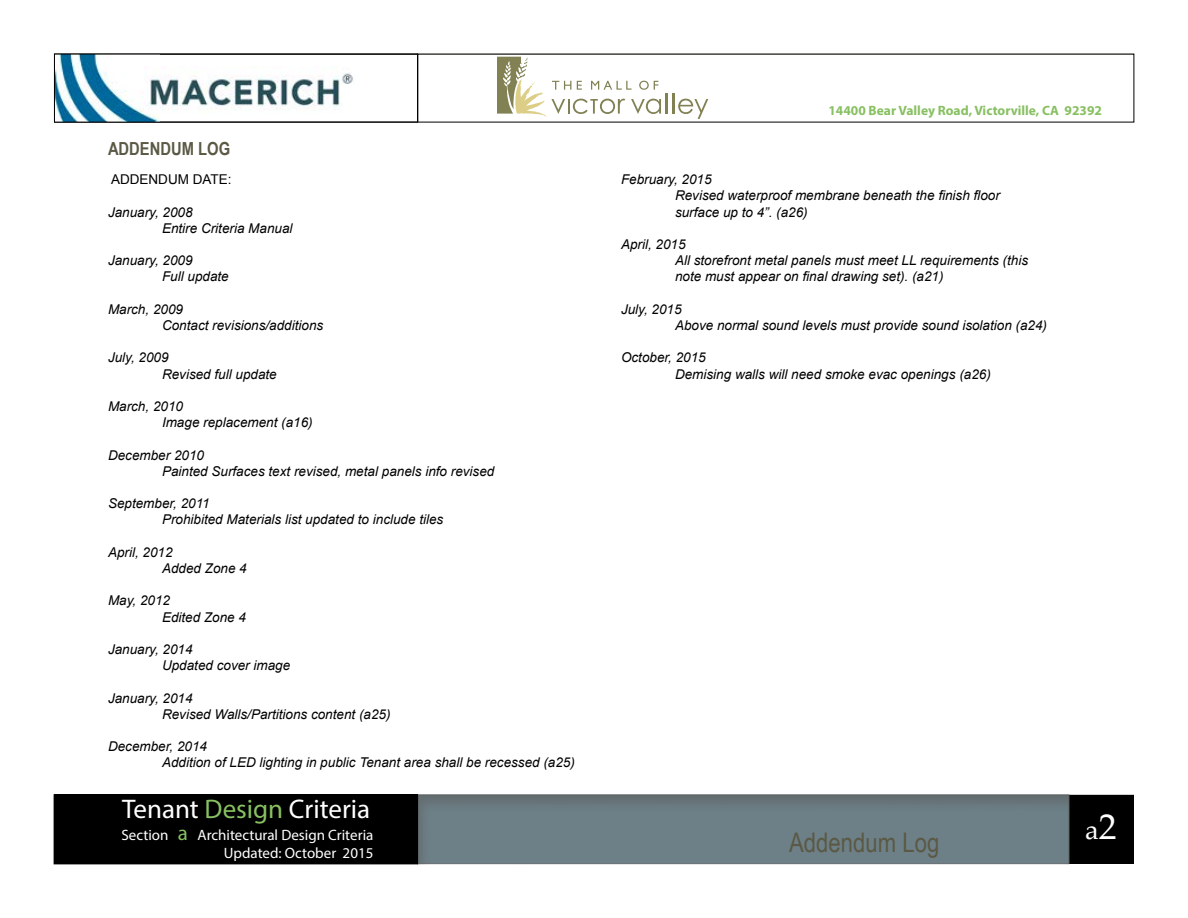
<style>
.page{position:relative;width:1188px;height:918px;background:#fff}
.page>*{position:absolute;margin:0;border:0;box-sizing:border-box;transform-origin:0 0}
.t1{font:27px "Myriad Pro";color:#fff}
.t2{font:27px "Arial Narrow";color:#5b5945}
.t3{font:27px "Palatino Linotype";color:#fff}
.t4{font:700 18px "Arial Narrow";color:#5b5945}
.t5{font:15px/18px "Myriad Pro";color:#fff;text-align:right}
.t6{font:italic 13.5px/16.2px "Arial";color:#000}
.t7{font:700 13.5px "Myriad Pro";color:#88c062}
.t8{font:13.5px "Arial";color:#000}
.s1{color:#88c062}
.s2{font-size:21px;color:#88c062}
.s3{font-size:36px}
</style>
<div class="page">
<div style="left:405px;top:784px;width:676px;height:81px;background:#000;opacity:.5"></div>
<div style="left:54px;top:795px;width:364px;height:69px;background:#000"></div>
<div style="left:1069px;top:795px;width:65px;height:69px;background:#000"></div>
<hr style="left:54px;top:53px;width:1080px;height:2px;background:#d6d6cc">
<img style="left:56px;top:56px;width:103px;height:64px">
<img style="left:144px;top:66px;width:209px;height:48px">
<div style="left:54px;top:54px;width:364px;height:68px;border:1px solid #000"></div>
<hr style="left:666px;top:93px;width:2px;height:21px;background:#818154">
<hr style="left:673px;top:93px;width:2px;height:21px;background:#818154">
<svg style="left:678px;top:99px;width:30px;height:20px"></svg>
<svg style="left:498px;top:57px;width:163px;height:60px"></svg>
<h2 class="t4" style="left:108px;top:135px;width:124px">ADDENDUM LOG</h2>
<p class="t8" style="left:111px;top:171px;width:122px">ADDENDUM DATE:</p>
<p class="t6" style="left:162px;top:204px;width:132px;text-indent:-54px">January, 2008<br>Entire Criteria Manual</p>
<p class="t6" style="left:162px;top:253px;width:68px;text-indent:-54px">January, 2009<br>Full update</p>
<p class="t6" style="left:162px;top:301px;width:163px;text-indent:-54px">March, 2009<br>Contact revisions/additions</p>
<p class="t6" style="left:162px;top:350px;width:116px;text-indent:-54px">July, 2009<br>Revised full update</p>
<p class="t6" style="left:162px;top:398px;width:152px;text-indent:-54px">March, 2010<br>Image replacement (a16)</p>
<p class="t6" style="left:162px;top:447px;width:334px;text-indent:-54px">December 2010<br>Painted Surfaces text revised, metal panels info revised</p>
<p class="t6" style="left:162px;top:496px;width:283px;text-indent:-54px">September, 2011<br>Prohibited Materials list updated to include tiles</p>
<p class="t6" style="left:162px;top:544px;width:86px;text-indent:-54px">April, 2012<br>Added Zone 4</p>
<p class="t6" style="left:162px;top:593px;width:86px;text-indent:-54px">May, 2012<br>Edited Zone 4</p>
<p class="t6" style="left:162px;top:641px;width:130px;text-indent:-54px">January, 2014<br>Updated cover image</p>
<p class="t6" style="left:162px;top:690px;width:230px;text-indent:-54px">January, 2014<br>Revised Walls/Partitions content (a25)</p>
<p class="t6" style="left:162px;top:739px;width:414px;text-indent:-54px">December, 2014<br>Addition of LED lighting in public Tenant area shall be recessed (a25)</p>
<p class="t7" style="left:828px;top:102px;width:275px">14400 Bear Valley Road, Victorville, CA 92392</p>
<p class="t6" style="left:675px;top:172px;width:326px;text-indent:-54px">February, 2015<br>Revised waterproof membrane beneath the finish floor surface up to 4”. (a26)</p>
<p class="t6" style="left:675px;top:236px;width:355px;text-indent:-54px">April, 2015<br>All storefront metal panels must meet LL requirements (this note must appear on final drawing set). (a21)</p>
<p class="t6" style="left:675px;top:301px;width:374px;text-indent:-54px">July, 2015<br>Above normal sound levels must provide sound isolation (a24)</p>
<p class="t6" style="left:675px;top:350px;width:317px;text-indent:-54px">October, 2015<br>Demising walls will need smoke evac openings (a26)</p>
<h1 class="t1" style="left:122px;top:792px;width:250px">Tenant <span class="s1">Design</span> Criteria</h1>
<p class="t5" style="left:121px;top:825px;width:253px">Section <span class="s2">a</span> Architectural Design Criteria<br>Updated: October 2015</p>
<h1 class="t2" style="left:789px;top:822px;width:152px">Addendum Log</h1>
<h1 class="t3" style="left:1085px;top:811px;width:33px">a<span class="s3">2</span></h1>
</div>
